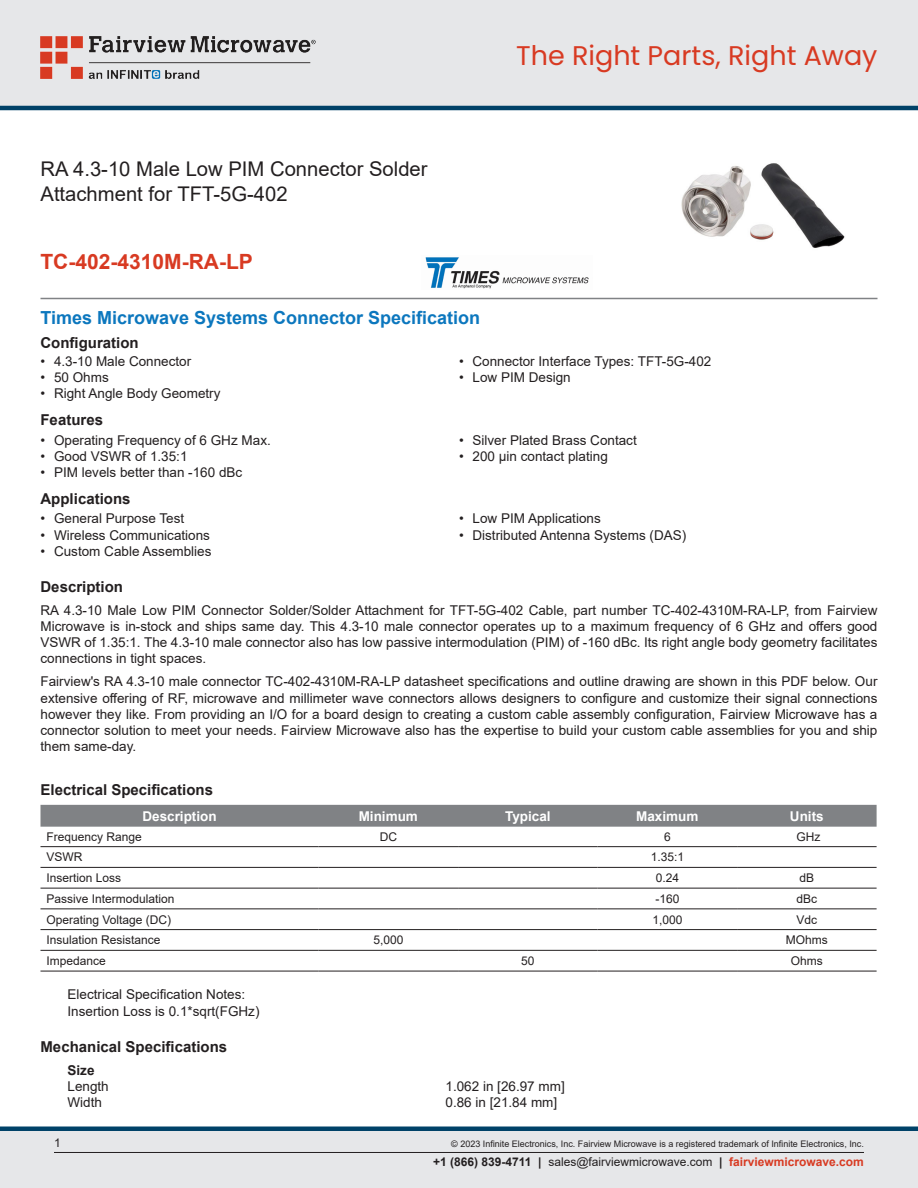
<style>
.page{position:relative;width:918px;height:1188px;background:#fff}
.page>*{position:absolute;margin:0;border:0;box-sizing:border-box;transform-origin:0 0}
.t1{font:27px "Poppins";color:#d83a22}
.Branded_Part_No{font:700 21px "Arial";color:#d83a22}
.Web_Description_Para{font:20.25px/24.3px "Arial";color:#231f20}
.Head1{font:700 18px "Arial";color:#0c77be}
.Head1-2{font:700 15px "Arial";color:#231f20}
.MarketingDescription{font:13.5px/16.2px "Arial";color:#231f20;text-align:justify}
.Specs_Notes_Para{font:13.5px/16.2px "Arial";color:#231f20}
.Specs_Para{font:13.5px "Arial";color:#231f20}
.Table_Header{font:700 13.5px "Arial";color:#fff}
.Head2_after_Head1{font:700 13.5px "Arial";color:#231f20}
.Table_Body_Left{font:12px "Arial";color:#231f20}
.Table_Body{font:12px "Arial";color:#231f20}
.Copyright_disclaimer{font:9px "Arial";color:#231f20}
.s1{font-weight:700}
.s2{font-weight:700;color:#d83a22}
</style>
<div class="page">
<div style="left:0;top:1131px;width:918px;height:57px;background:#e6e7e9"></div>
<div style="left:0;top:1126px;width:918px;height:5px;background:#004268"></div>
<div style="left:0;top:0;width:918px;height:108px;background:#e6e7e9"></div>
<hr style="left:0;top:106px;width:918px;height:4px;background:#004268">
<img style="left:40px;top:36px;width:276px;height:42px">
<hr style="left:54px;top:1152px;width:810px;height:1px;background:#231f20">
<hr style="left:40px;top:298px;width:838px;height:1px;background:#808285">
<img style="left:681px;top:163px;width:164px;height:85px">
<div style="left:40px;top:805px;width:837px;height:22px;background:#808285"></div>
<hr style="left:40px;top:846px;width:279px;height:1px;background:#231f20">
<hr style="left:319px;top:846px;width:139px;height:1px;background:#231f20">
<hr style="left:458px;top:846px;width:140px;height:1px;background:#231f20">
<hr style="left:598px;top:846px;width:139px;height:1px;background:#231f20">
<hr style="left:737px;top:846px;width:140px;height:1px;background:#231f20">
<hr style="left:40px;top:867px;width:279px;height:1px;background:#231f20">
<hr style="left:319px;top:867px;width:139px;height:1px;background:#231f20">
<hr style="left:458px;top:867px;width:140px;height:1px;background:#231f20">
<hr style="left:598px;top:867px;width:139px;height:1px;background:#231f20">
<hr style="left:737px;top:867px;width:140px;height:1px;background:#231f20">
<hr style="left:40px;top:888px;width:279px;height:1px;background:#231f20">
<hr style="left:319px;top:888px;width:139px;height:1px;background:#231f20">
<hr style="left:458px;top:888px;width:140px;height:1px;background:#231f20">
<hr style="left:598px;top:888px;width:139px;height:1px;background:#231f20">
<hr style="left:737px;top:888px;width:140px;height:1px;background:#231f20">
<hr style="left:40px;top:909px;width:279px;height:1px;background:#231f20">
<hr style="left:319px;top:909px;width:139px;height:1px;background:#231f20">
<hr style="left:458px;top:909px;width:140px;height:1px;background:#231f20">
<hr style="left:598px;top:909px;width:139px;height:1px;background:#231f20">
<hr style="left:737px;top:909px;width:140px;height:1px;background:#231f20">
<hr style="left:40px;top:929px;width:279px;height:1px;background:#231f20">
<hr style="left:319px;top:929px;width:139px;height:1px;background:#231f20">
<hr style="left:458px;top:929px;width:140px;height:1px;background:#231f20">
<hr style="left:598px;top:929px;width:139px;height:1px;background:#231f20">
<hr style="left:737px;top:929px;width:140px;height:1px;background:#231f20">
<hr style="left:40px;top:950px;width:279px;height:1px;background:#231f20">
<hr style="left:319px;top:950px;width:139px;height:1px;background:#231f20">
<hr style="left:458px;top:950px;width:140px;height:1px;background:#231f20">
<hr style="left:598px;top:950px;width:139px;height:1px;background:#231f20">
<hr style="left:737px;top:950px;width:140px;height:1px;background:#231f20">
<hr style="left:40px;top:971px;width:279px;height:1px;background:#231f20">
<hr style="left:319px;top:971px;width:139px;height:1px;background:#231f20">
<hr style="left:458px;top:971px;width:140px;height:1px;background:#231f20">
<hr style="left:598px;top:971px;width:139px;height:1px;background:#231f20">
<hr style="left:737px;top:971px;width:140px;height:1px;background:#231f20">
<img style="left:425px;top:257px;width:164px;height:32px">
<h1 class="Web_Description_Para" style="left:40px;top:157px;width:389px">RA 4.3-10 Male Low PIM Connector Solder<br>Attachment for TFT-5G-402</h1>
<p class="Branded_Part_No" style="left:40px;top:247px;width:214px">TC-402-4310M-RA-LP</p>
<h1 class="t1" style="left:516px;top:40px;width:363px">The Right Parts, Right Away</h1>
<p class="Head1" style="left:40px;top:305px;width:441px">Times Microwave Systems Connector Specification</p>
<p class="Head1-2" style="left:40px;top:332px;width:100px">Configuration</p>
<p class="MarketingDescription" style="left:40px;top:353px;width:152px">• 4.3-10 Male Connector</p>
<p class="MarketingDescription" style="left:40px;top:369px;width:70px">• 50 Ohms</p>
<p class="MarketingDescription" style="left:40px;top:385px;width:182px">• Right Angle Body Geometry</p>
<p class="MarketingDescription" style="left:459px;top:353px;width:254px">• Connector Interface Types: TFT-5G-402</p>
<p class="MarketingDescription" style="left:459px;top:369px;width:113px">• Low PIM Design</p>
<p class="Head1-2" style="left:40px;top:409px;width:64px">Features</p>
<p class="MarketingDescription" style="left:40px;top:432px;width:232px">• Operating Frequency of 6 GHz Max.</p>
<p class="MarketingDescription" style="left:40px;top:448px;width:149px">• Good VSWR of 1.35:1</p>
<p class="MarketingDescription" style="left:40px;top:464px;width:203px">• PIM levels better than -160 dBc</p>
<p class="Head1-2" style="left:40px;top:488px;width:92px">Applications</p>
<p class="MarketingDescription" style="left:40px;top:511px;width:145px">• General Purpose Test</p>
<p class="MarketingDescription" style="left:40px;top:527px;width:171px">• Wireless Communications</p>
<p class="MarketingDescription" style="left:40px;top:543px;width:173px">• Custom Cable Assemblies</p>
<p class="MarketingDescription" style="left:459px;top:432px;width:179px">• Silver Plated Brass Contact</p>
<p class="MarketingDescription" style="left:459px;top:448px;width:150px">• 200 µin contact plating</p>
<p class="MarketingDescription" style="left:459px;top:511px;width:143px">• Low PIM Applications</p>
<p class="MarketingDescription" style="left:459px;top:527px;width:229px">• Distributed Antenna Systems (DAS)</p>
<p class="Head1-2" style="left:40px;top:576px;width:84px">Description</p>
<p class="MarketingDescription" style="left:40px;top:602px;width:838px">RA 4.3-10 Male Low PIM Connector Solder/Solder Attachment for TFT-5G-402 Cable, part number TC-402-4310M-RA-LP, from Fairview Microwave is in-stock and ships same day. This 4.3-10 male connector operates up to a maximum frequency of 6 GHz and offers good VSWR of 1.35:1. The 4.3-10 male connector also has low passive intermodulation (PIM) of -160 dBc. Its right angle body geometry facilitates connections in tight spaces.</p>
<p class="MarketingDescription" style="left:40px;top:673px;width:838px">Fairview's RA 4.3-10 male connector TC-402-4310M-RA-LP datasheet specifications and outline drawing are shown in this PDF below. Our extensive offering of RF, microwave and millimeter wave connectors allows designers to configure and customize their signal connections however they like. From providing an I/O for a board design to creating a custom cable assembly configuration, Fairview Microwave has a connector solution to meet your needs. Fairview Microwave also has the expertise to build your custom cable assemblies for you and ship them same-day.</p>
<p class="Head1-2" style="left:40px;top:779px;width:174px">Electrical Specifications</p>
<p class="Table_Header" style="left:142px;top:806px;width:76px">Description</p>
<p class="Table_Header" style="left:359px;top:806px;width:61px">Minimum</p>
<p class="Table_Header" style="left:505px;top:806px;width:47px">Typical</p>
<p class="Table_Header" style="left:636px;top:806px;width:64px">Maximum</p>
<p class="Table_Header" style="left:790px;top:806px;width:35px">Units</p>
<p class="Table_Body_Left" style="left:46px;top:828px;width:97px">Frequency Range</p>
<p class="Table_Body" style="left:380px;top:828px;width:19px">DC</p>
<p class="Table_Body" style="left:664px;top:828px;width:8px">6</p>
<p class="Table_Body" style="left:797px;top:828px;width:25px">GHz</p>
<p class="Table_Body_Left" style="left:46px;top:849px;width:37px">VSWR</p>
<p class="Table_Body" style="left:651px;top:849px;width:35px">1.35:1</p>
<p class="Table_Body_Left" style="left:46px;top:870px;width:76px">Insertion Loss</p>
<p class="Table_Body" style="left:656px;top:870px;width:25px">0.24</p>
<p class="Table_Body" style="left:800px;top:870px;width:16px">dB</p>
<p class="Table_Body_Left" style="left:46px;top:890px;width:130px">Passive Intermodulation</p>
<p class="Table_Body" style="left:655px;top:890px;width:26px">-160</p>
<p class="Table_Body" style="left:797px;top:890px;width:22px">dBc</p>
<p class="Table_Body_Left" style="left:46px;top:911px;width:126px">Operating Voltage (DC)</p>
<p class="Table_Body" style="left:652px;top:911px;width:32px">1,000</p>
<p class="Table_Body" style="left:797px;top:911px;width:22px">Vdc</p>
<p class="Table_Body_Left" style="left:46px;top:932px;width:116px">Insulation Resistance</p>
<p class="Table_Body" style="left:373px;top:932px;width:32px">5,000</p>
<p class="Table_Body" style="left:786px;top:932px;width:43px">MOhms</p>
<p class="Table_Body_Left" style="left:46px;top:953px;width:61px">Impedance</p>
<p class="Table_Body" style="left:521px;top:953px;width:15px">50</p>
<p class="Table_Body" style="left:791px;top:953px;width:34px">Ohms</p>
<p class="Specs_Notes_Para" style="left:68px;top:987px;width:194px">Electrical Specification Notes:<br>Insertion Loss is 0.1*sqrt(FGHz)</p>
<p class="Head1-2" style="left:40px;top:1036px;width:188px">Mechanical Specifications</p>
<p class="Head2_after_Head1" style="left:68px;top:1060px;width:29px">Size</p>
<p class="Specs_Para" style="left:68px;top:1077px;width:43px">Length</p>
<p class="Specs_Para" style="left:446px;top:1077px;width:121px">1.062 in [26.97 mm]</p>
<p class="Specs_Para" style="left:68px;top:1093px;width:36px">Width</p>
<p class="Specs_Para" style="left:446px;top:1093px;width:113px">0.86 in [21.84 mm]</p>
<p class="Table_Body_Left" style="left:54px;top:1135px;width:8px">1</p>
<p class="Copyright_disclaimer" style="left:451px;top:1138px;width:414px">© 2023 Infinite Electronics, Inc. Fairview Microwave is a registered trademark of Infinite Electronics, Inc.</p>
<p class="Table_Body_Left" style="left:433px;top:1153px;width:432px"><span class="s1">+1 (866) 839-4711 |</span> sales@fairviewmicrowave.com <span class="s1">|</span> <span class="s2">fairviewmicrowave.com</span></p>
</div>
